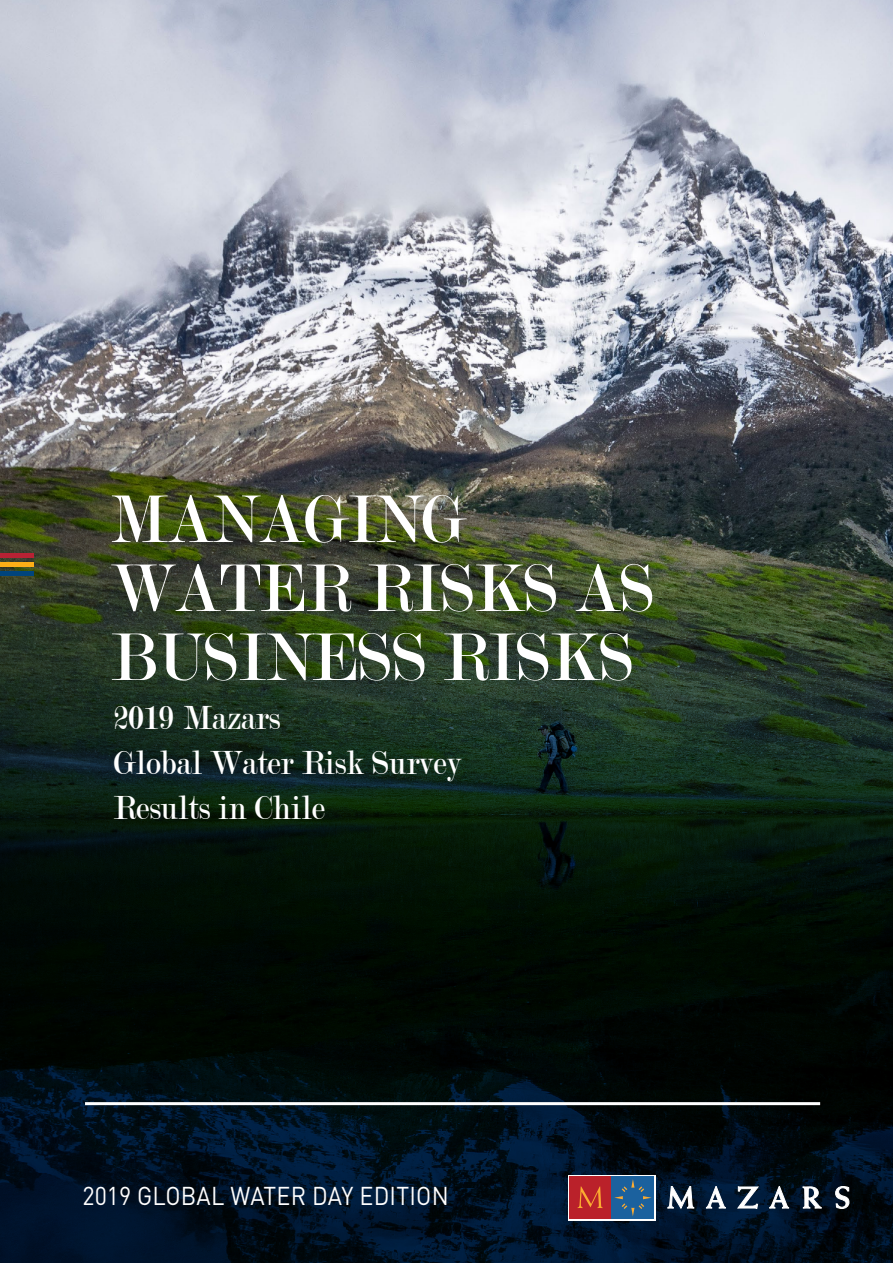
<style>
.page{position:relative;width:893px;height:1263px;background:#fff}
.page>*{position:absolute;margin:0;border:0;box-sizing:border-box;transform-origin:0 0}
.t1{font:72px/69px "Modern";color:#fff;scale:.91 1}
.t2{font:36px/45px "Modern";color:#fff;scale:.91 1}
.t3{font:25.5px "DIN Pro";letter-spacing:.01em;color:#fff;scale:.92 1}
</style>
<div class="page">
<img style="left:0;top:0;width:893px;height:313px">
<img style="left:0;top:313px;width:893px;height:950px">
<hr style="left:85px;top:1102px;width:735px;height:3px;background:#fff">
<div style="left:568px;top:1175px;width:88px;height:45px;background:linear-gradient(to bottom,#fff,#fff)"></div>
<div style="left:570px;top:1176px;width:42px;height:43px;background:#ba212a"></div>
<div style="left:612px;top:1176px;width:42px;height:43px;background:#1b619e"></div>
<svg style="left:614px;top:1179px;width:38px;height:37px"></svg>
<svg style="left:667px;top:1175px;width:27px;height:45px"></svg>
<svg style="left:737px;top:1186px;width:22px;height:23px"></svg>
<svg style="left:835px;top:1186px;width:14px;height:23px"></svg>
<svg style="left:706px;top:1186px;width:20px;height:22px"></svg>
<svg style="left:769px;top:1186px;width:20px;height:22px"></svg>
<svg style="left:802px;top:1186px;width:20px;height:22px"></svg>
<svg style="left:577px;top:1186px;width:26px;height:22px"></svg>
<div style="left:0;top:562px;width:34px;height:5px;background:#fcaf17"></div>
<div style="left:0;top:571px;width:34px;height:5px;background:#00447c"></div>
<hr style="left:0;top:553px;width:34px;height:4px;background:#b82234">
<h1 class="t1" style="left:111px;top:486px;width:599px">MANAGING<br>WATER RISKS AS<br>BUSINESS RISKS</h1>
<p class="t2" style="left:114px;top:695px;width:384px">2019 Mazars<br>Global Water Risk Survey<br>Results in Chile</p>
<p class="t3" style="left:83px;top:1178px;width:400px">2019 GLOBAL WATER DAY EDITION</p>
</div>
